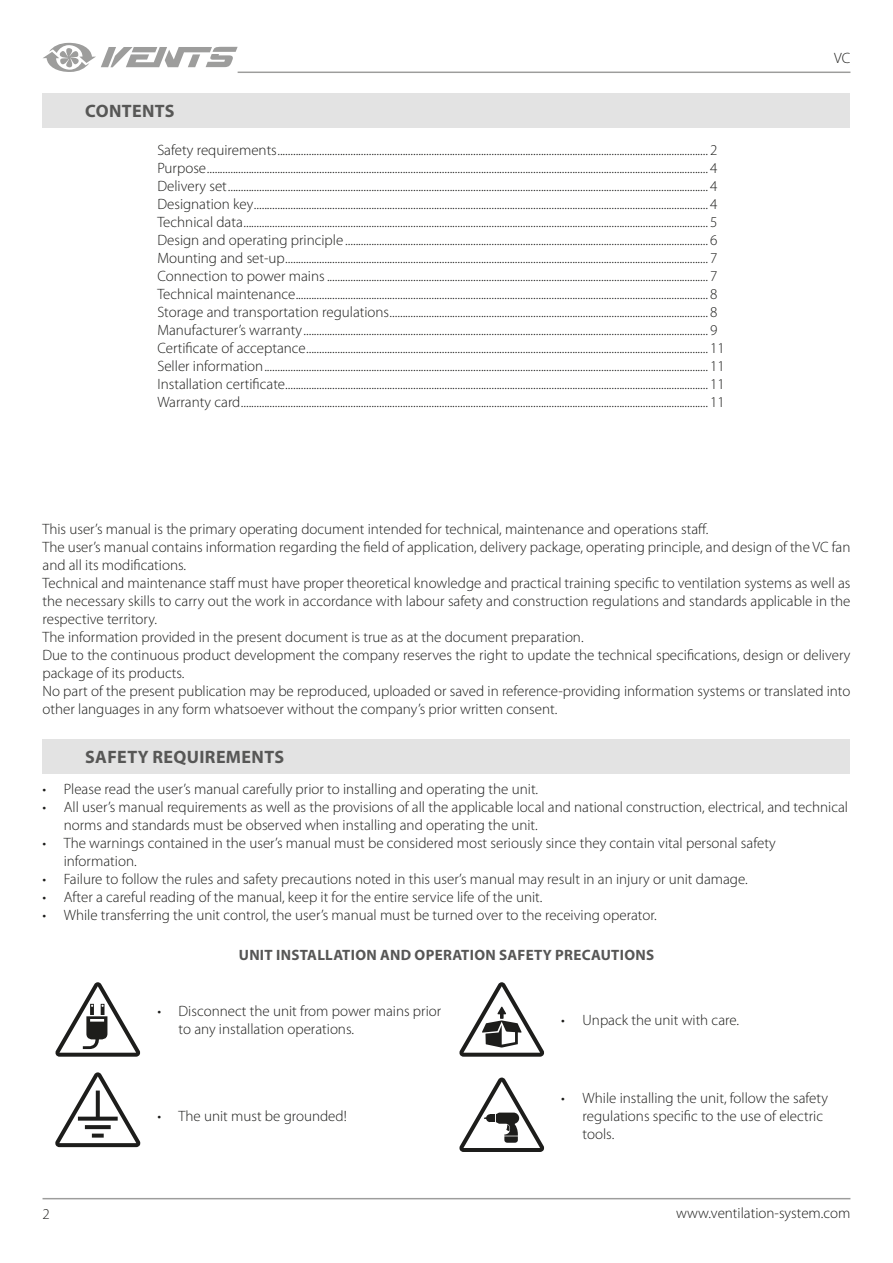
<style>
.page{position:relative;width:893px;height:1263px;background:#fff}
.page>*{position:absolute;margin:0;border:0;box-sizing:border-box;transform-origin:0 0}
.t1{font:700 18px "Myriad Pro";letter-spacing:.02em;color:#575756}
.t2{font:300 15px/18px "Myriad Pro";color:#1d1d1b}
.t3{font:700 15px "Myriad Pro";letter-spacing:.02em;color:#575756}
</style>
<div class="page">
<hr style="left:43px;top:1198px;width:807px;height:1px;background:#9d9d9c">
<hr style="left:238px;top:72px;width:612px;height:1px;background:#9d9d9c">
<svg style="left:43px;top:43px;width:195px;height:29px"></svg>
<div style="left:43px;top:94px;width:807px;height:34px;background:#e3e3e3"></div>
<div style="left:43px;top:739px;width:807px;height:34px;background:#e3e3e3"></div>
<svg style="left:55px;top:982px;width:85px;height:75px"></svg>
<svg style="left:459px;top:982px;width:85px;height:75px"></svg>
<svg style="left:55px;top:1072px;width:85px;height:75px"></svg>
<svg style="left:96px;top:1090px;width:4px;height:27px"></svg>
<svg style="left:78px;top:1117px;width:40px;height:4px"></svg>
<svg style="left:85px;top:1125px;width:26px;height:4px"></svg>
<svg style="left:92px;top:1133px;width:12px;height:4px"></svg>
<svg style="left:459px;top:1077px;width:85px;height:75px"></svg>
<p class="t1" style="left:85px;top:99px;width:91px">CONTENTS</p>
<p class="t2" style="left:157px;top:141px;width:569px">Safety requirements..................................................................................................................................................................... 2<br>Purpose................................................................................................................................................................................................ 4<br>Delivery set........................................................................................................................................................................................ 4<br>Designation key.............................................................................................................................................................................. 4<br>Technical data.................................................................................................................................................................................. 5<br>Design and operating principle ........................................................................................................................................... 6<br>Mounting and set-up.................................................................................................................................................................. 7<br>Connection to power mains .................................................................................................................................................. 7<br>Technical maintenance.............................................................................................................................................................. 8<br>Storage and transportation regulations.......................................................................................................................... 8<br>Manufacturer’s warranty........................................................................................................................................................... 9<br>Certificate of acceptance.......................................................................................................................................................... 11<br>Seller information.......................................................................................................................................................................... 11<br>Installation certificate.................................................................................................................................................................. 11<br>Warranty card................................................................................................................................................................................... 11</p>
<p class="t2" style="left:834px;top:49px;width:18px">VC</p>
<p class="t2" style="left:43px;top:520px;width:809px">This user’s manual is the primary operating document intended for technical, maintenance and operations staff.<br>The user’s manual contains information regarding the field of application, delivery package, operating principle, and design of the VC fan and all its modifications.<br>Technical and maintenance staff must have proper theoretical knowledge and practical training specific to ventilation systems as well as the necessary skills to carry out the work in accordance with labour safety and construction regulations and standards applicable in the respective territory.<br>The information provided in the present document is true as at the document preparation.<br>Due to the continuous product development the company reserves the right to update the technical specifications, design or delivery package of its products.<br>No part of the present publication may be reproduced, uploaded or saved in reference-providing information systems or translated into other languages in any form whatsoever without the company’s prior written consent.</p>
<p class="t1" style="left:85px;top:745px;width:200px">SAFETY REQUIREMENTS</p>
<p class="t2" style="left:43px;top:781px;width:497px">• Please read the user’s manual carefully prior to installing and operating the unit.</p>
<p class="t2" style="left:64px;top:799px;width:786px;text-indent:-21px">• All user’s manual requirements as well as the provisions of all the applicable local and national construction, electrical, and technical norms and standards must be observed when installing and operating the unit.</p>
<p class="t2" style="left:64px;top:835px;width:713px;text-indent:-21px">• The warnings contained in the user’s manual must be considered most seriously since they contain vital personal safety information.</p>
<p class="t2" style="left:43px;top:871px;width:707px">• Failure to follow the rules and safety precautions noted in this user’s manual may result in an injury or unit damage.</p>
<p class="t2" style="left:43px;top:889px;width:501px">• After a careful reading of the manual, keep it for the entire service life of the unit.</p>
<p class="t2" style="left:43px;top:907px;width:616px">• While transferring the unit control, the user’s manual must be turned over to the receiving operator.</p>
<p class="t3" style="left:239px;top:945px;width:417px">UNIT INSTALLATION AND OPERATION SAFETY PRECAUTIONS</p>
<p class="t2" style="left:179px;top:1002px;width:264px;text-indent:-21px">• Disconnect the unit from power mains prior to any installation operations.</p>
<p class="t2" style="left:561px;top:1011px;width:179px">• Unpack the unit with care.</p>
<p class="t2" style="left:43px;top:1205px;width:9px">2</p>
<p class="t2" style="left:157px;top:1107px;width:191px">• The unit must be grounded!</p>
<p class="t2" style="left:583px;top:1089px;width:247px;text-indent:-21px">• While installing the unit, follow the safety regulations specific to the use of electric tools.</p>
<p class="t2" style="left:676px;top:1204px;width:176px">www.ventilation-system.com</p>
</div>
